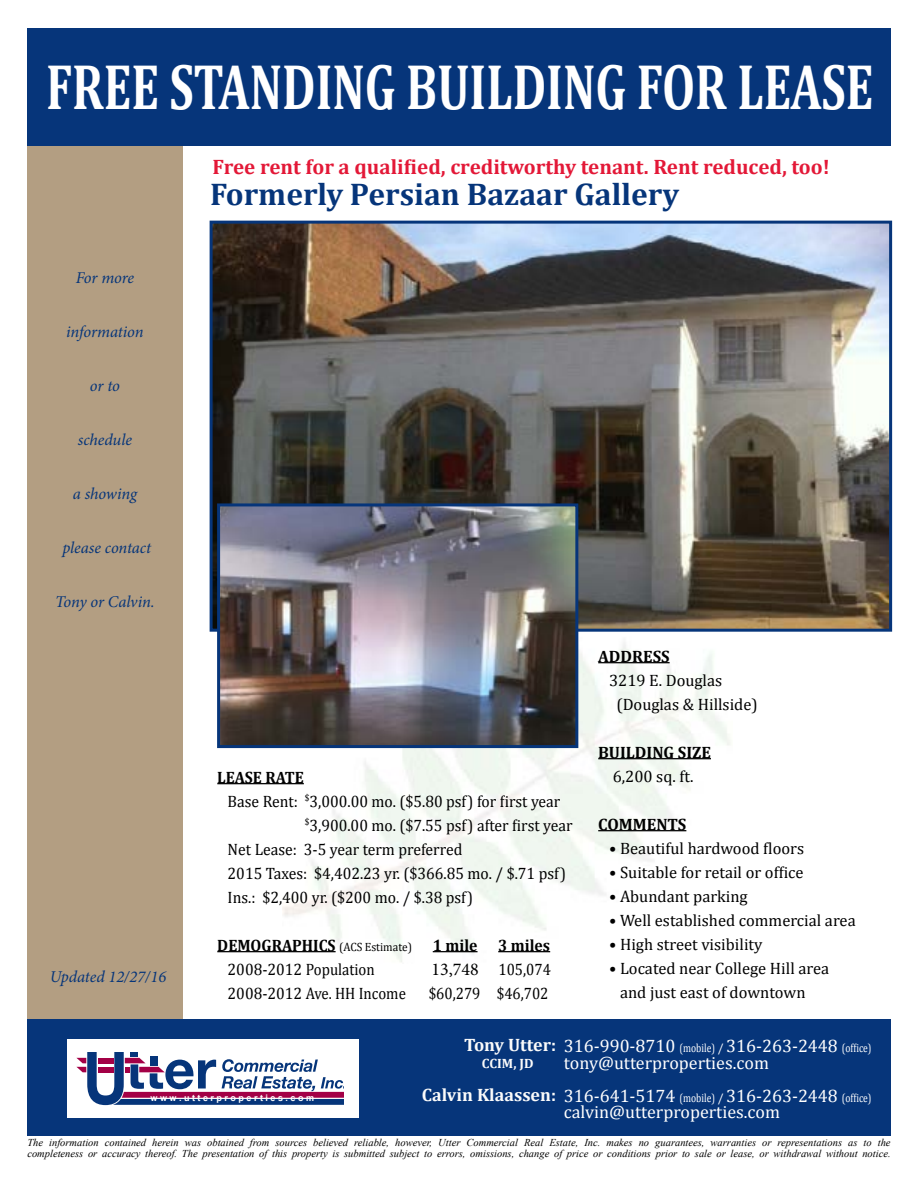
<style>
.page{position:relative;width:918px;height:1188px;background:#fff}
.page>*{position:absolute;margin:0;border:0;box-sizing:border-box;transform-origin:0 0}
.t1{font:700 64.5px "Cambria";color:#fff;scale:.74 1}
.t2{font:700 31.5px "Cambria";color:#06357a}
.t3{font:700 21px "Cambria";color:#e31837}
.t4{font:18px "Cambria";color:#fff}
.t5{font:16.5px "Cambria";color:#000;scale:.95 1}
.t6{font:16.5px/24px "Cambria";color:#000}
.t7{font:italic 16.5px "Minion Pro";letter-spacing:-.01em;color:#06357a}
.t8{font:700 16.5px "Cambria";color:#000}
.t9{font:16.5px "Cambria";color:#000;scale:.9 1}
.t10{font:700 16.5px "Cambria";color:#000;scale:.95 1}
.t11{font:700 13.5px "Cambria";color:#fbfbfb}
.t12{font:12px "Cambria";color:#000;scale:.95 1}
.t13{font:italic 10.5px/10.5px "Times New Roman";color:#000}
.t14{font:700 9px "Arial";color:#fff}
.s1{font-weight:700;font-size:16.5px}
.s2{font-family:"Minion Pro";font-size:18px}
.s3{font-weight:700;color:#fbfbfb}
.s4{font-size:12px}
</style>
<div class="page">
<div style="left:27px;top:142px;width:156px;height:881px;background:#b39e82"></div>
<div style="left:27px;top:1019px;width:864px;height:116px;background:#06357a"></div>
<div style="left:27px;top:28px;width:864px;height:117px;background:#06357a"></div>
<div style="left:67px;top:1040px;width:291px;height:78px;background:#fff"></div>
<svg style="left:76px;top:1052px;width:268px;height:53px"></svg>
<hr style="left:598px;top:662px;width:72px;height:1px;background:#000">
<hr style="left:598px;top:758px;width:113px;height:1px;background:#000">
<hr style="left:598px;top:830px;width:88px;height:1px;background:#000">
<hr style="left:217px;top:783px;width:87px;height:1px;background:#000">
<hr style="left:217px;top:951px;width:119px;height:1px;background:#000">
<hr style="left:433px;top:951px;width:45px;height:1px;background:#000">
<hr style="left:498px;top:951px;width:52px;height:1px;background:#000">
<img style="left:214px;top:225px;width:674px;height:403px">
<div style="left:210px;top:221px;width:682px;height:411px;border:3px solid #06357a"></div>
<img style="left:221px;top:507px;width:353px;height:237px">
<div style="left:217px;top:503px;width:361px;height:245px;border:3px solid #06357a"></div>
<h1 class="t1" style="left:46px;top:41px;width:1120px">FREE STANDING BUILDING for LEASE</h1>
<h3 class="t3" style="left:213px;top:152px;width:619px">Free rent for a qualified, creditworthy tenant. Rent reduced, too!</h3>
<h3 class="t7" style="left:76px;top:267px;width:60px">For more</h3>
<h3 class="t7" style="left:66px;top:321px;width:79px">information</h3>
<h3 class="t7" style="left:90px;top:375px;width:32px">or to</h3>
<h3 class="t7" style="left:78px;top:429px;width:56px">schedule</h3>
<h3 class="t7" style="left:73px;top:483px;width:66px">a showing</h3>
<h3 class="t7" style="left:62px;top:537px;width:90px">please contact</h3>
<h3 class="t7" style="left:55px;top:591px;width:101px">Tony or Calvin.</h3>
<h3 class="t7" style="left:50px;top:966px;width:118px">Updated 12/27/16</h3>
<h2 class="t2" style="left:210px;top:172px;width:471px">Formerly Persian Bazaar Gallery</h2>
<h3 class="t10" style="left:217px;top:766px;width:93px">LEASE RATE</h3>
<h3 class="t5" style="left:228px;top:791px;width:352px">Base Rent: <sup>$</sup>3,000.00 mo. ($5.80 psf) for first year</h3>
<h3 class="t5" style="left:305px;top:815px;width:283px"><sup>$</sup>3,900.00 mo. ($7.55 psf) after first year</h3>
<h3 class="t5" style="left:228px;top:839px;width:249px">Net Lease: 3-5 year term preferred</h3>
<h3 class="t5" style="left:228px;top:863px;width:358px">2015 Taxes: $4,402.23 yr. ($366.85 mo. / $.71 psf)</h3>
<h3 class="t5" style="left:228px;top:888px;width:260px">Ins.: $2,400 yr. ($200 mo. / $.38 psf)</h3>
<p class="t12" style="left:217px;top:940px;width:207px"><span class="s1">DEMOGRAPHICS</span> (ACS Estimate)</p>
<h3 class="t10" style="left:433px;top:934px;width:49px">1 mile</h3>
<h3 class="t10" style="left:498px;top:934px;width:56px">3 miles</h3>
<h3 class="t5" style="left:228px;top:959px;width:156px">2008-2012 Population</h3>
<h3 class="t9" style="left:432px;top:959px;width:134px"><span class="s2">13,748</span> 105,074</h3>
<h3 class="t5" style="left:228px;top:983px;width:189px">2008-2012 Ave. HH Income</h3>
<h3 class="t9" style="left:429px;top:983px;width:135px">$60,279 $46,702</h3>
<h3 class="t8" style="left:598px;top:645px;width:73px">ADDRESS</h3>
<h3 class="t6" style="left:616px;top:668px;width:143px;text-indent:-7px">3219 E. Douglas (Douglas &amp; Hillside)</h3>
<h3 class="t8" style="left:598px;top:741px;width:114px">BUILDING SIZE</h3>
<h3 class="t6" style="left:613px;top:764px;width:82px">6,200 sq. ft.</h3>
<h3 class="t8" style="left:598px;top:813px;width:90px">COMMENTS</h3>
<h3 class="t6" style="left:609px;top:836px;width:197px">• Beautiful hardwood floors</h3>
<h3 class="t6" style="left:609px;top:860px;width:196px">• Suitable for retail or office</h3>
<h3 class="t6" style="left:609px;top:884px;width:140px">• Abundant parking</h3>
<h3 class="t6" style="left:609px;top:908px;width:248px">• Well established commercial area</h3>
<h3 class="t6" style="left:609px;top:932px;width:155px">• High street visibility</h3>
<h3 class="t6" style="left:620px;top:956px;width:211px;text-indent:-11px">• Located near College Hill area and just east of downtown</h3>
<h3 class="t4" style="left:464px;top:1035px;width:409px"><span class="s3">Tony Utter:</span> 316-990-8710 <span class="s4">(mobile) /</span> 316-263-2448 <span class="s4">(office)</span></h3>
<p class="t11" style="left:482px;top:1054px;width:53px">CCIM, JD</p>
<h3 class="t4" style="left:422px;top:1085px;width:451px"><span class="s3">Calvin Klaassen:</span> 316-641-5174 <span class="s4">(mobile) /</span> 316-263-2448 <span class="s4">(office)</span></h3>
<h3 class="t4" style="left:564px;top:1052px;width:207px">tony@utterproperties.com</h3>
<h3 class="t4" style="left:564px;top:1101px;width:218px">calvin@utterproperties.com</h3>
<p class="t13" style="left:27px;top:1137px;width:865px">The information contained herein was obtained from sources believed reliable, however, Utter Commercial Real Estate, Inc. makes no guarantees, warranties or representations as to the completeness or accuracy thereof. The presentation of this property is submitted subject to errors, omissions, change of price or conditions prior to sale or lease, or withdrawal without notice.</p>
<p class="t14" style="left:151px;top:1091px;width:165px">w w w . u t t e r p r o p e r t i e s . c o m</p>
</div>
